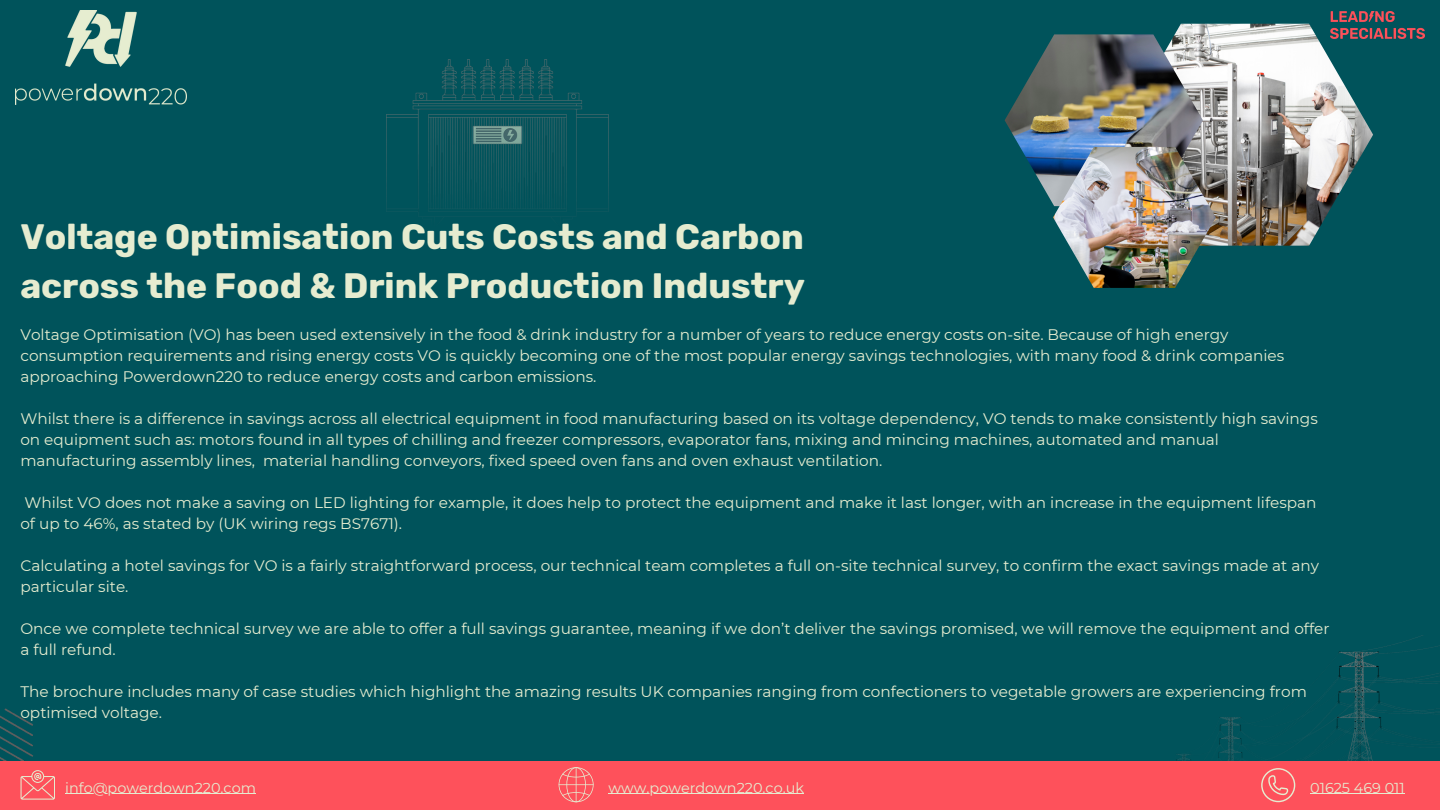
<style>
.page{position:relative;width:1440px;height:810px;background:#fff}
.page>*{position:absolute;margin:0;border:0;box-sizing:border-box;transform-origin:0 0}
.t1{font:700 35.2px/48.8px "Rubik";color:#e6ecd0}
.t2{font:15.3px/21px "Montserrat";color:#e6edd0}
.t3{font:14.4px "Montserrat";color:#e6ecd0}
</style>
<div class="page">
<div style="left:0;top:0;width:1440px;height:761px;background:#00535b"></div>
<img style="left:16px;top:10px;width:171px;height:94px">
<div style="left:0;top:655px;width:65px;height:106px;background:#00535b"></div>
<div style="left:1089px;top:635px;width:351px;height:126px;background:#00535b"></div>
<div style="left:0;top:761px;width:1440px;height:49px;background:#fe515b"></div>
<img style="left:1331px;top:12px;width:93px;height:27px">
<svg style="left:21px;top:770px;width:34px;height:30px"></svg>
<svg style="left:1261px;top:768px;width:34px;height:34px"></svg>
<svg style="left:559px;top:767px;width:35px;height:35px"></svg>
<hr style="left:559px;top:784px;width:35px;height:1px;background:#e6ecd0">
<img style="left:1117px;top:24px;width:256px;height:222px">
<img style="left:1005px;top:34px;width:198px;height:172px">
<img style="left:1053px;top:147px;width:163px;height:141px">
<img style="left:386px;top:59px;width:222px;height:175px">
<hr style="left:65px;top:793px;width:191px;height:1px;background:#e6ecd0">
<hr style="left:1310px;top:793px;width:95px;height:1px;background:#e6ecd0">
<hr style="left:609px;top:793px;width:195px;height:1px;background:#e6ecd0">
<p class="t1" style="left:20px;top:213px;width:786px">Voltage Optimisation Cuts Costs and Carbon across the Food &amp; Drink Production Industry</p>
<p class="t2" style="left:20px;top:324px;width:1265px">Voltage Optimisation (VO) has been used extensively in the food &amp; drink industry for a number of years to reduce energy costs on-site. Because of high energy consumption requirements and rising energy costs VO is quickly becoming one of the most popular energy savings technologies, with many food &amp; drink companies approaching Powerdown220 to reduce energy costs and carbon emissions.</p>
<p class="t2" style="left:20px;top:408px;width:1299px">Whilst there is a difference in savings across all electrical equipment in food manufacturing based on its voltage dependency, VO tends to make consistently high savings on equipment such as: motors found in all types of chilling and freezer compressors, evaporator fans, mixing and mincing machines, automated and manual manufacturing assembly lines, material handling conveyors, fixed speed oven fans and oven exhaust ventilation.</p>
<p class="t2" style="left:20px;top:492px;width:1298px">Whilst VO does not make a saving on LED lighting for example, it does help to protect the equipment and make it last longer, with an increase in the equipment lifespan of up to 46%, as stated by (UK wiring regs BS7671).</p>
<p class="t2" style="left:20px;top:555px;width:1300px">Calculating a hotel savings for VO is a fairly straightforward process, our technical team completes a full on-site technical survey, to confirm the exact savings made at any particular site.</p>
<p class="t2" style="left:20px;top:618px;width:1311px">Once we complete technical survey we are able to offer a full savings guarantee, meaning if we don’t deliver the savings promised, we will remove the equipment and offer a full refund.</p>
<p class="t2" style="left:20px;top:681px;width:1288px">The brochure includes many of case studies which highlight the amazing results UK companies ranging from confectioners to vegetable growers are experiencing from optimised voltage.</p>
<p class="t3" style="left:65px;top:779px;width:192px">info@powerdown220.com</p>
<p class="t3" style="left:609px;top:779px;width:197px">www.powerdown220.co.uk</p>
<p class="t3" style="left:1310px;top:779px;width:96px">01625 469 011</p>
</div>
